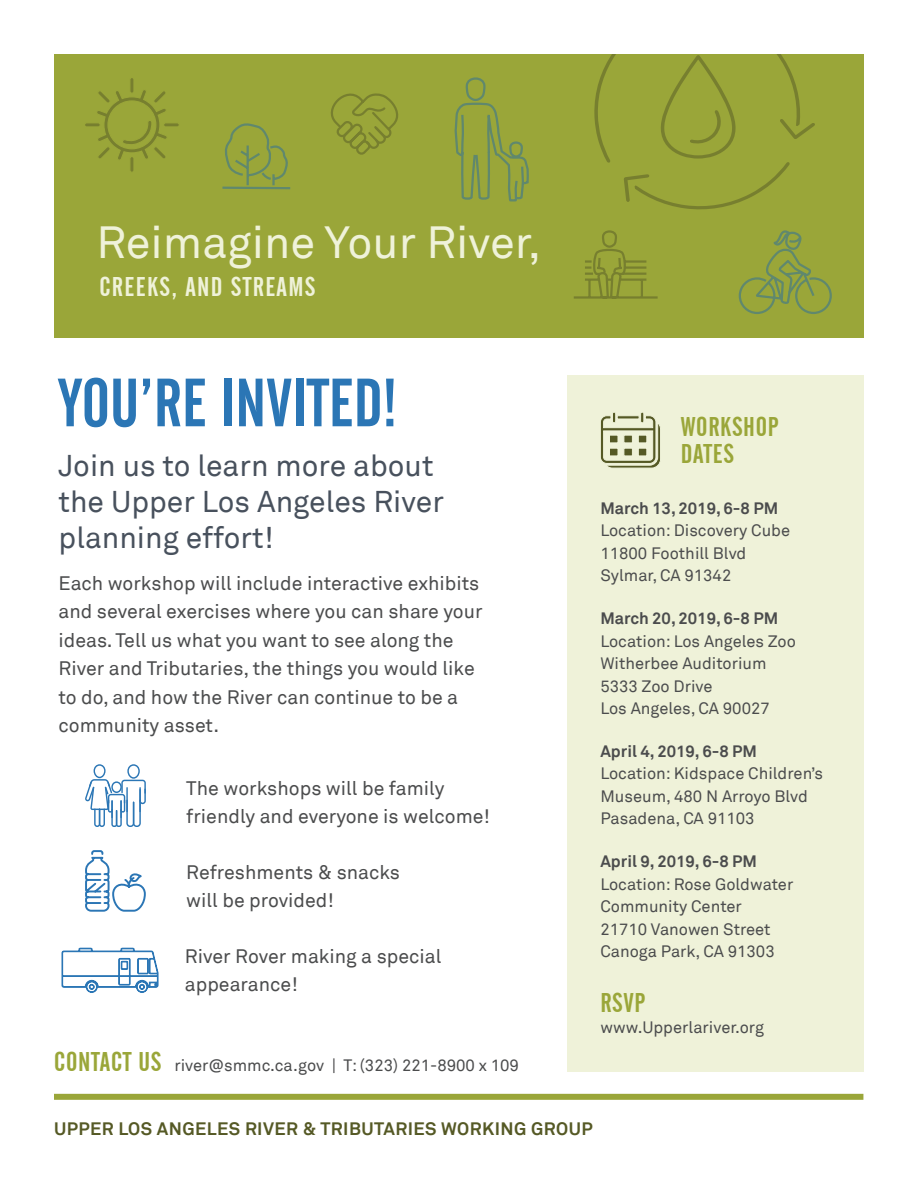
<style>
.page{position:relative;width:918px;height:1188px;background:#fff}
.page>*{position:absolute;margin:0;border:0;box-sizing:border-box;transform-origin:0 0}
.Header_1{font:67.5px "Alternate Gothic No 2 BT";color:#2b76b5}
.t1{font:45px "Akkurat TT";color:#eff2d9}
.Subhead_1{font:30px/36px "Akkurat TT";color:#48515d}
.t2{font:27px "Alternate Gothic No 2 BT";letter-spacing:.05em;color:#eff2d9}
.Header_2{font:27px/27px "Alternate Gothic No 2 BT";letter-spacing:.025em;color:#9aa639}
.Worshop_Dates{font:27px "Alternate Gothic No 2 BT";color:#9aa639}
.Body{font:19.5px/28.5px "Akkurat TT";color:#4b4c4d}
.t3{font:700 18px "Akkurat TT";letter-spacing:.025em;color:#555925}
.Worshop_Dates-2{font:16.5px/22.5px "Akkurat TT";color:#4b4c4d}
.Header_2-2{font:16.5px "Akkurat TT";color:#4b4c4d}
.s1{font-family:"Alternate Gothic No 2 BT";font-size:27px;color:#9aa639}
.s2{font-weight:700}
</style>
<div class="page">
<div style="left:54px;top:54px;width:810px;height:284px;background:#9aa639"></div>
<svg style="left:594px;top:54px;width:221px;height:156px"></svg>
<div style="left:567px;top:375px;width:297px;height:696px;background:#eff2d9"></div>
<svg style="left:600px;top:412px;width:60px;height:56px"></svg>
<div style="left:640px;top:412px;width:4px;height:11px;border:1px solid #eff2d9;border-radius:2px"></div>
<div style="left:624px;top:435px;width:9px;height:8px;background:#555925;border:1px solid #eff2d9"></div>
<div style="left:624px;top:448px;width:9px;height:8px;background:#555925;border:1px solid #eff2d9"></div>
<div style="left:638px;top:435px;width:9px;height:8px;background:#555925;border:1px solid #eff2d9"></div>
<div style="left:638px;top:448px;width:9px;height:8px;background:#555925;border:1px solid #eff2d9"></div>
<div style="left:609px;top:435px;width:9px;height:8px;background:#555925;border:1px solid #eff2d9"></div>
<div style="left:609px;top:448px;width:9px;height:8px;background:#555925;border:1px solid #eff2d9"></div>
<div style="left:54px;top:1094px;width:809px;height:6px;background:#9aa639"></div>
<svg style="left:85px;top:850px;width:61px;height:62px"></svg>
<svg style="left:85px;top:764px;width:61px;height:63px"></svg>
<svg style="left:454px;top:77px;width:75px;height:125px"></svg>
<svg style="left:574px;top:230px;width:84px;height:69px"></svg>
<svg style="left:331px;top:93px;width:67px;height:62px"></svg>
<svg style="left:222px;top:123px;width:69px;height:67px"></svg>
<svg style="left:85px;top:78px;width:94px;height:94px"></svg>
<svg style="left:738px;top:230px;width:94px;height:84px"></svg>
<svg style="left:61px;top:947px;width:98px;height:46px"></svg>
<p class="t1" style="left:97px;top:216px;width:446px">Reimagine Your River,</p>
<p class="t2" style="left:99px;top:271px;width:218px">CREEKS, AND STREAMS</p>
<p class="Header_1" style="left:58px;top:365px;width:340px">YOU’RE INVITED!</p>
<p class="Subhead_1" style="left:58px;top:447px;width:387px">Join us to learn more about the Upper Los Angeles River planning effort!</p>
<p class="Body" style="left:58px;top:569px;width:426px">Each workshop will include interactive exhibits and several exercises where you can share your ideas. Tell us what you want to see along the River and Tributaries, the things you would like to do, and how the River can continue to be a community asset.</p>
<p class="Body" style="left:186px;top:774px;width:305px">The workshops will be family friendly and everyone is welcome!</p>
<p class="Body" style="left:186px;top:858px;width:215px">Refreshments &amp; snacks will be provided!</p>
<p class="Body" style="left:185px;top:942px;width:258px">River Rover making a special appearance!</p>
<p class="Header_2-2" style="left:54px;top:1056px;width:466px"><span class="s1">CONTACT US</span> river@smmc.ca.gov | T: (323) 221-8900 x 109</p>
<p class="Header_2" style="left:681px;top:414px;width:99px">WORKSHOP<br>DATES</p>
<p class="Worshop_Dates-2" style="left:600px;top:497px;width:191px"><span class="s2">March 13, 2019, 6-8 PM<br></span>Location: Discovery Cube<br>11800 Foothill Blvd<br>Sylmar, CA 91342</p>
<p class="Worshop_Dates-2" style="left:600px;top:607px;width:197px"><span class="s2">March 20, 2019, 6-8 PM<br></span>Location: Los Angeles Zoo<br>Witherbee Auditorium<br>5333 Zoo Drive<br>Los Angeles, CA 90027</p>
<p class="Worshop_Dates-2" style="left:600px;top:740px;width:224px"><span class="s2">April 4, 2019, 6-8 PM<br></span>Location: Kidspace Children’s<br>Museum, 480 N Arroyo Blvd<br>Pasadena, CA 91103</p>
<p class="Worshop_Dates-2" style="left:600px;top:850px;width:195px"><span class="s2">April 9, 2019, 6-8 PM<br></span>Location: Rose Goldwater<br>Community Center<br>21710 Vanowen Street<br>Canoga Park, CA 91303</p>
<p class="Worshop_Dates" style="left:600px;top:987px;width:47px">RSVP</p>
<p class="Worshop_Dates-2" style="left:600px;top:1016px;width:165px">www.Upperlariver.org</p>
<p class="t3" style="left:54px;top:1118px;width:540px">UPPER LOS ANGELES RIVER &amp; TRIBUTARIES WORKING GROUP</p>
</div>
